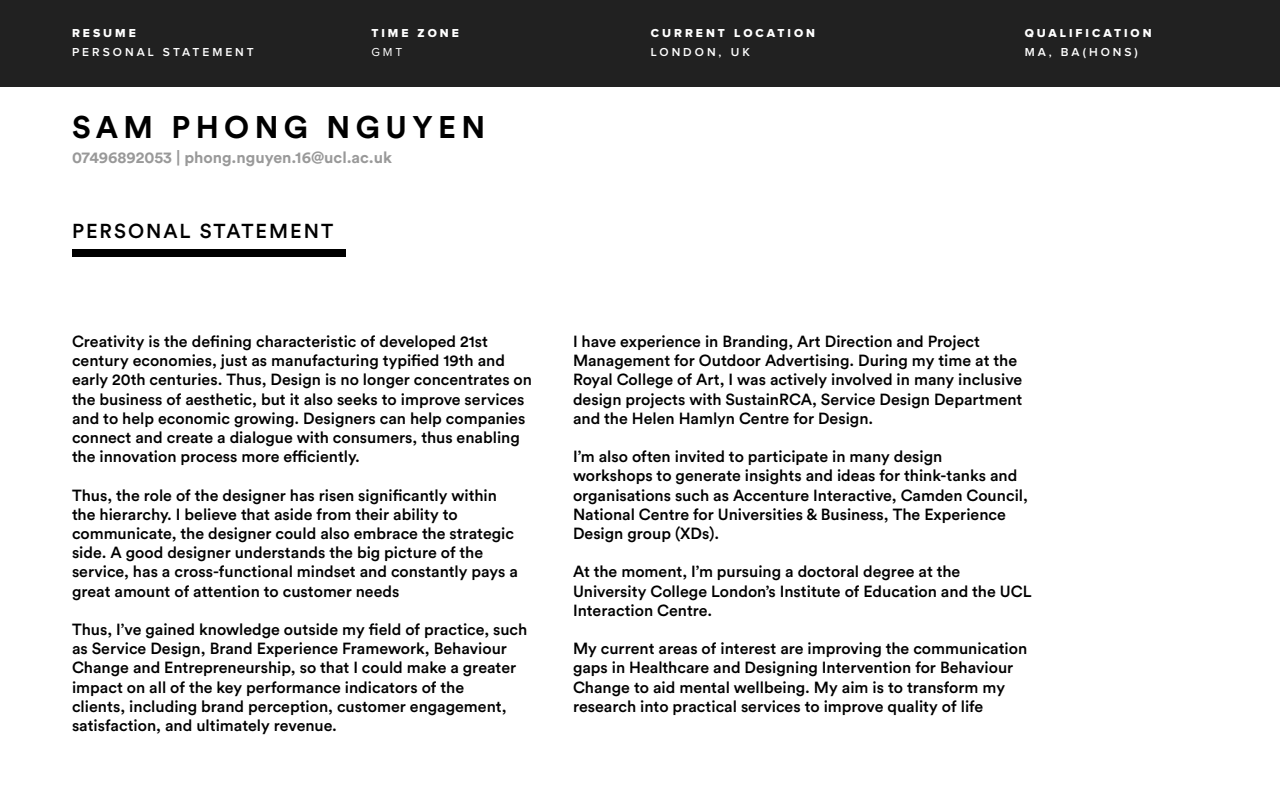
<style>
.page{position:relative;width:1280px;height:800px;background:#fff}
.page>*{position:absolute;margin:0;border:0;box-sizing:border-box;transform-origin:0 0}
.t1{font:700 31px "Circular Std";letter-spacing:.175em;color:#000}
.t2{font:500 20px "Circular Std";letter-spacing:.1em;color:#000}
.t3{font:500 16px/19.2px "Circular Std";color:#000}
.t4{font:700 16px "Circular Std";color:#999}
.t5{font:12px "Proxima Nova S Extrabld";letter-spacing:.25em;color:#fff}
.t6{font:600 12px "Proxima Nova S";letter-spacing:.25em;color:#fff}
.t7{font:12px "Proxima Nova S";color:#fff}
</style>
<div class="page">
<div style="left:0;top:0;width:1280px;height:86px;background:#212121"></div>
<div style="left:72px;top:249px;width:274px;height:8px;background:#000"></div>
<p class="t5" style="left:72px;top:27px;width:65px">RESUME</p>
<p class="t6" style="left:72px;top:46px;width:183px">PERSONAL STATEMENT</p>
<p class="t5" style="left:371px;top:27px;width:89px">TIME ZONE</p>
<p class="t7" style="left:371px;top:46px;width:33px">GMT</p>
<p class="t1" style="left:72px;top:107px;width:415px">SAM PHONG NGUYEN</p>
<p class="t4" style="left:72px;top:147px;width:322px">07496892053 | phong.nguyen.16@ucl.ac.uk</p>
<p class="t2" style="left:72px;top:219px;width:263px">PERSONAL STATEMENT</p>
<p class="t3" style="left:72px;top:331px;width:462px">Creativity is the defining characteristic of developed 21st century economies, just as manufacturing typified 19th and early 20th centuries. Thus, Design is no longer concentrates on the business of aesthetic, but it also seeks to improve services and to help economic growing. Designers can help companies connect and create a dialogue with consumers, thus enabling the innovation process more efficiently.</p>
<p class="t3" style="left:72px;top:485px;width:447px">Thus, the role of the designer has risen significantly within the hierarchy. I believe that aside from their ability to communicate, the designer could also embrace the strategic side. A good designer understands the big picture of the service, has a cross-functional mindset and constantly pays a great amount of attention to customer needs</p>
<p class="t3" style="left:72px;top:619px;width:457px">Thus, I’ve gained knowledge outside my field of practice, such as Service Design, Brand Experience Framework, Behaviour Change and Entrepreneurship, so that I could make a greater impact on all of the key performance indicators of the<br>clients, including brand perception, customer engagement, satisfaction, and ultimately revenue.</p>
<p class="t5" style="left:651px;top:27px;width:166px">CURRENT LOCATION</p>
<p class="t6" style="left:651px;top:46px;width:100px">LONDON, UK</p>
<p class="t5" style="left:1025px;top:27px;width:128px">QUALIFICATION</p>
<p class="t6" style="left:1025px;top:46px;width:115px">MA, BA(HONS)</p>
<p class="t3" style="left:573px;top:331px;width:451px">I have experience in Branding, Art Direction and Project Management for Outdoor Advertising. During my time at the Royal College of Art, I was actively involved in many inclusive design projects with SustainRCA, Service Design Department and the Helen Hamlyn Centre for Design.</p>
<p class="t3" style="left:573px;top:447px;width:457px">I’m also often invited to participate in many design<br>workshops to generate insights and ideas for think-tanks and organisations such as Accenture Interactive, Camden Council, National Centre for Universities &amp; Business, The Experience Design group (XDs).</p>
<p class="t3" style="left:573px;top:562px;width:460px">At the moment, I’m pursuing a doctoral degree at the<br>University College London’s Institute of Education and the UCL<br>Interaction Centre.</p>
<p class="t3" style="left:573px;top:639px;width:456px">My current areas of interest are improving the communication gaps in Healthcare and Designing Intervention for Behaviour Change to aid mental wellbeing. My aim is to transform my research into practical services to improve quality of life</p>
</div>
